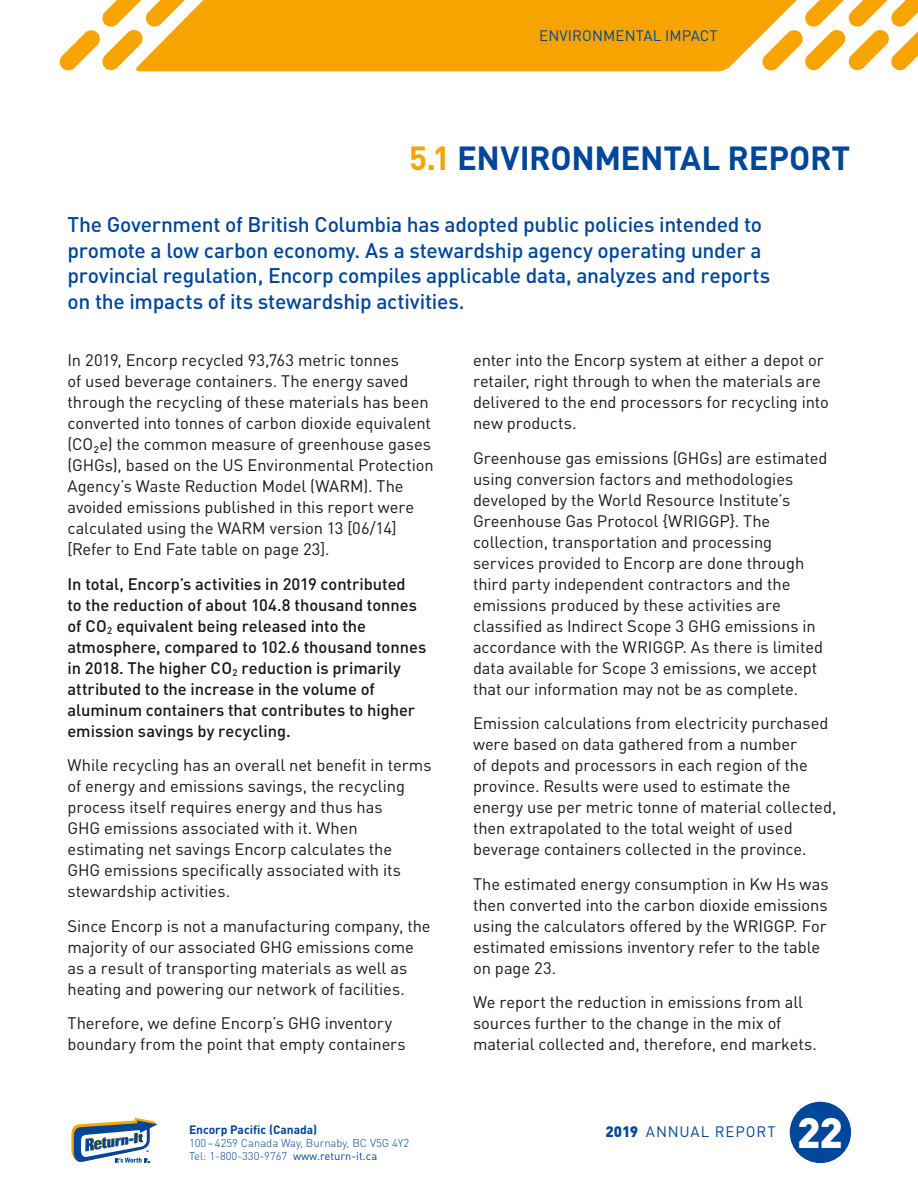
<style>
.page{position:relative;width:918px;height:1188px;background:#fff}
.page>*{position:absolute;margin:0;border:0;box-sizing:border-box;transform-origin:0 0}
.t1{font:900 42px "DIN Pro";color:#fff}
.t2{font:700 33px "DIN Pro";letter-spacing:-.01em;color:#004699}
.t3{font:500 21px/25.5px "DIN Pro";letter-spacing:-.015em;color:#004699}
.t4{font:16.5px/21px "DIN Pro";letter-spacing:-.005em;color:#181716}
.t5{font:500 16.5px/21px "DIN Pro";letter-spacing:-.005em;color:#181716}
.t6{font:15px "DIN Pro";letter-spacing:.01em;color:#004699}
.t7{font:15px "DIN Pro";letter-spacing:.06em;color:#004699}
.t8{font:700 12px "DIN Pro";color:#004699}
.t9{font:300 11.25px/12.8px "DIN Pro";color:#004699}
.s1{color:#f7a300}
.s2{font-weight:400}
.s3{font-weight:900}
</style>
<div class="page">
<svg style="left:808px;top:0;width:110px;height:71px"></svg>
<svg style="left:59px;top:0;width:76px;height:71px"></svg>
<svg style="left:135px;top:0;width:673px;height:71px;background:#f7ab16"></svg>
<svg style="left:71px;top:1117px;width:87px;height:46px"></svg>
<div style="left:790px;top:1102px;width:61px;height:61px;background:#004699;border-radius:50%"></div>
<p class="t6" style="left:539px;top:23px;width:180px">ENVIRONMENTAL IMPACT</p>
<h2 class="t2" style="left:409px;top:131px;width:443px"><span class="s1">5.1</span> ENVIRONMENTAL REPORT</h2>
<p class="t3" style="left:68px;top:209px;width:704px">The Government of British Columbia has adopted public policies intended to promote a low carbon economy. As a stewardship agency operating under a provincial regulation, Encorp compiles applicable data, analyzes and reports on the impacts of its stewardship activities.</p>
<p class="t4" style="left:67px;top:348px;width:368px">In 2019, Encorp recycled 93,763 metric tonnes<br>of used beverage containers. The energy saved through the recycling of these materials has been converted into tonnes of carbon dioxide equivalent (CO<sub>2</sub>e) the common measure of greenhouse gases (GHGs), based on the US Environmental Protection Agency’s Waste Reduction Model (WARM). The avoided emissions published in this report were calculated using the WARM version 13 [06/14] [Refer to End Fate table on page 23].</p>
<p class="t5" style="left:67px;top:572px;width:360px">In total, Encorp’s activities in 2019 contributed<br>to the reduction of about 104.8 thousand tonnes of CO<sub>2</sub> equivalent being released into the atmosphere, compared to 102.6 thousand tonnes in 2018. The higher CO<sub>2</sub> reduction is primarily attributed to the increase in the volume of aluminum containers that contributes to higher emission savings by recycling.</p>
<p class="t4" style="left:67px;top:753px;width:366px">While recycling has an overall net benefit in terms of energy and emissions savings, the recycling process itself requires energy and thus has<br>GHG emissions associated with it. When estimating net savings Encorp calculates the<br>GHG emissions specifically associated with its stewardship activities.</p>
<p class="t4" style="left:67px;top:914px;width:365px">Since Encorp is not a manufacturing company, the majority of our associated GHG emissions come as a result of transporting materials as well as heating and powering our network of facilities.</p>
<p class="t4" style="left:67px;top:1011px;width:340px">Therefore, we define Encorp’s GHG inventory boundary from the point that empty containers</p>
<p class="t8" style="left:189px;top:1120px;width:130px">Encorp Pacific (Canada)</p>
<p class="t9" style="left:189px;top:1136px;width:222px">100–4259 Canada Way, Burnaby, BC V5G 4Y2<br>Tel: 1-800-330-9767 <span class="s2">www.return-it.ca</span></p>
<p class="t4" style="left:473px;top:348px;width:357px">enter into the Encorp system at either a depot or retailer, right through to when the materials are delivered to the end processors for recycling into new products.</p>
<p class="t4" style="left:473px;top:446px;width:356px">Greenhouse gas emissions (GHGs) are estimated using conversion factors and methodologies developed by the World Resource Institute’s Greenhouse Gas Protocol {WRIGGP}. The collection, transportation and processing services provided to Encorp are done through third party independent contractors and the emissions produced by these activities are classified as Indirect Scope 3 GHG emissions in accordance with the WRIGGP. As there is limited data available for Scope 3 emissions, we accept that our information may not be as complete.</p>
<p class="t4" style="left:473px;top:711px;width:365px">Emission calculations from electricity purchased were based on data gathered from a number<br>of depots and processors in each region of the province. Results were used to estimate the energy use per metric tonne of material collected, then extrapolated to the total weight of used beverage containers collected in the province.</p>
<p class="t4" style="left:473px;top:872px;width:357px">The estimated energy consumption in Kw Hs was then converted into the carbon dioxide emissions using the calculators offered by the WRIGGP. For estimated emissions inventory refer to the table on page 23.</p>
<p class="t4" style="left:473px;top:990px;width:345px">We report the reduction in emissions from all sources further to the change in the mix of material collected and, therefore, end markets.</p>
<p class="t7" style="left:605px;top:1120px;width:172px"><span class="s3">2019</span> ANNUAL REPORT</p>
<h1 class="t1" style="left:797px;top:1096px;width:47px">22</h1>
</div>
